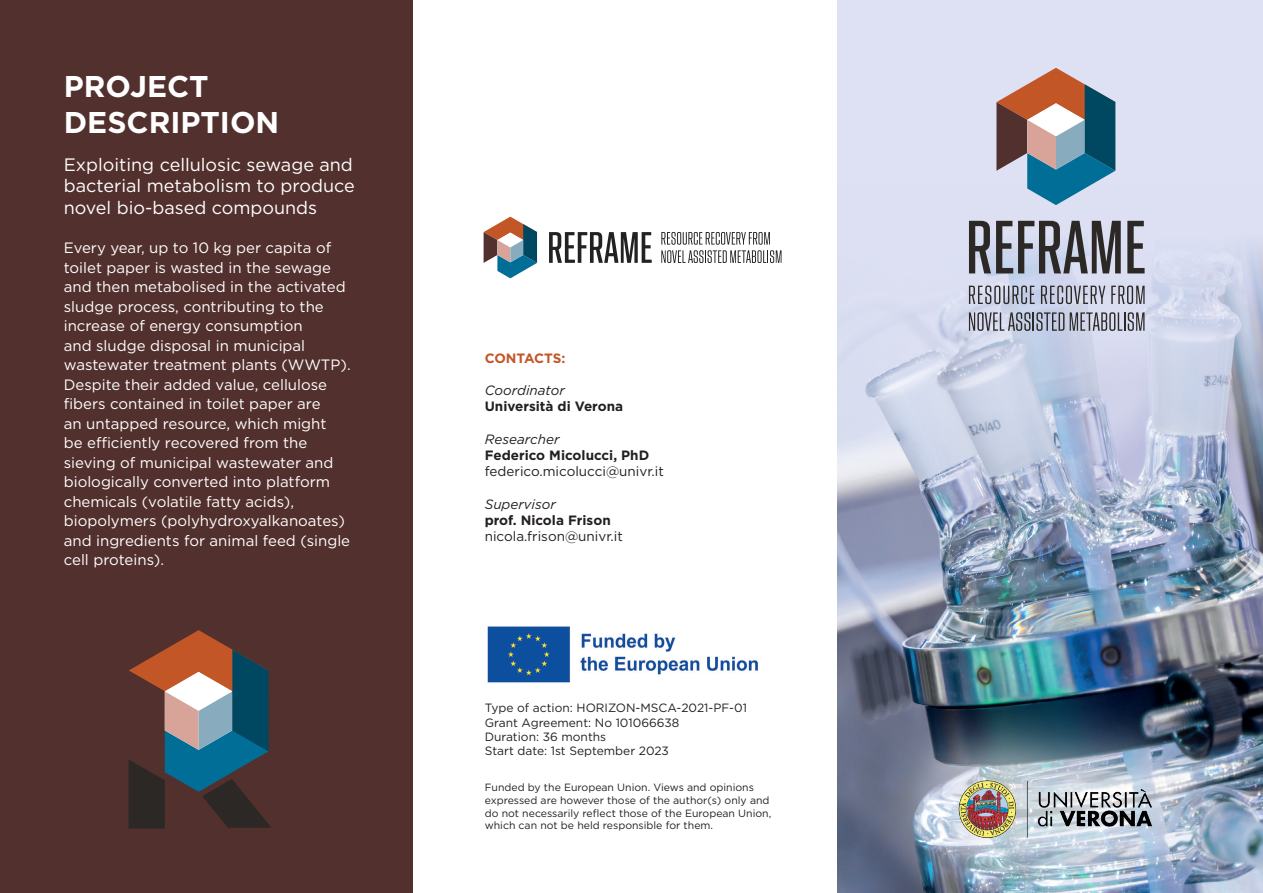
<style>
.page{position:relative;width:1263px;height:893px;background:#fff}
.page>*{position:absolute;margin:0;border:0;box-sizing:border-box;transform-origin:0 0}
.t1{font:700 30px/36px "Gotham";color:#fff}
.t2{font:18px/21.6px "Gotham";color:#fff;text-align:justify}
.t3{font:15px/19.5px "Gotham";color:#fff}
.t4{font:700 13.5px "Gotham";color:#231f20}
.t5{font:13.5px "Gotham";color:#231f20}
.t6{font:italic 13.5px "Gotham";color:#231f20}
.t7{font:700 13.5px "Gotham";letter-spacing:-.015em;color:#c35627}
.t8{font:12px "Gotham";color:#231f20}
.t9{font:10.5px/12.6px "Gotham";color:#231f20}
</style>
<div class="page">
<div style="left:838px;top:0;width:425px;height:893px;background:#dee1f4"></div>
<img style="left:838px;top:220px;width:425px;height:673px">
<div style="left:0;top:0;width:412px;height:893px;background:#52302d"></div>
<svg style="left:996px;top:68px;width:119px;height:137px"></svg>
<svg style="left:969px;top:286px;width:66px;height:18px"></svg>
<svg style="left:1041px;top:286px;width:64px;height:18px"></svg>
<svg style="left:1111px;top:286px;width:33px;height:18px"></svg>
<svg style="left:969px;top:312px;width:95px;height:19px"></svg>
<svg style="left:1070px;top:312px;width:74px;height:19px"></svg>
<svg style="left:969px;top:221px;width:152px;height:52px"></svg>
<svg style="left:1127px;top:221px;width:17px;height:52px"></svg>
<div style="left:871px;top:691px;width:370px;height:202px;background:#fff;opacity:.7"></div>
<img style="left:951px;top:771px;width:212px;height:75px">
<img style="left:487px;top:626px;width:271px;height:57px">
<svg style="left:661px;top:232px;width:120px;height:31px"></svg>
<svg style="left:549px;top:232px;width:103px;height:31px"></svg>
<svg style="left:484px;top:217px;width:53px;height:61px"></svg>
<svg style="left:129px;top:630px;width:142px;height:198px"></svg>
<p class="t1" style="left:64px;top:68px;width:217px">PROJECT<br>DESCRIPTION</p>
<p class="t2" style="left:64px;top:153px;width:292px">Exploiting cellulosic sewage and bacterial metabolism to produce novel bio-based compounds</p>
<p class="t3" style="left:64px;top:238px;width:288px">Every year, up to 10 kg per capita of toilet paper is wasted in the sewage and then metabolised in the activated sludge process, contributing to the increase of energy consumption<br>and sludge disposal in municipal wastewater treatment plants (WWTP).<br>Despite their added value, cellulose fibers contained in toilet paper are<br>an untapped resource, which might<br>be efficiently recovered from the sieving of municipal wastewater and biologically converted into platform chemicals (volatile fatty acids), biopolymers (polyhydroxyalkanoates) and ingredients for animal feed (single cell proteins).</p>
<p class="t7" style="left:485px;top:349px;width:82px">CONTACTS:</p>
<p class="t6" style="left:485px;top:383px;width:82px">Coordinator</p>
<p class="t4" style="left:485px;top:398px;width:140px">Università di Verona</p>
<p class="t6" style="left:485px;top:432px;width:76px">Researcher</p>
<p class="t4" style="left:485px;top:446px;width:166px">Federico Micolucci, PhD</p>
<p class="t5" style="left:485px;top:463px;width:181px">federico.micolucci@univr.it</p>
<p class="t6" style="left:485px;top:496px;width:73px">Supervisor</p>
<p class="t4" style="left:485px;top:511px;width:128px">prof. Nicola Frison</p>
<p class="t5" style="left:485px;top:528px;width:140px">nicola.frison@univr.it</p>
<p class="t8" style="left:485px;top:700px;width:264px">Type of action: HORIZON-MSCA-2021-PF-01</p>
<p class="t8" style="left:485px;top:715px;width:196px">Grant Agreement: No 101066638</p>
<p class="t8" style="left:485px;top:729px;width:123px">Duration: 36 months</p>
<p class="t8" style="left:485px;top:743px;width:186px">Start date: 1st September 2023</p>
<p class="t9" style="left:485px;top:781px;width:288px">Funded by the European Union. Views and opinions expressed are however those of the author(s) only and do not necessarily reflect those of the European Union, which can not be held responsible for them.</p>
</div>
